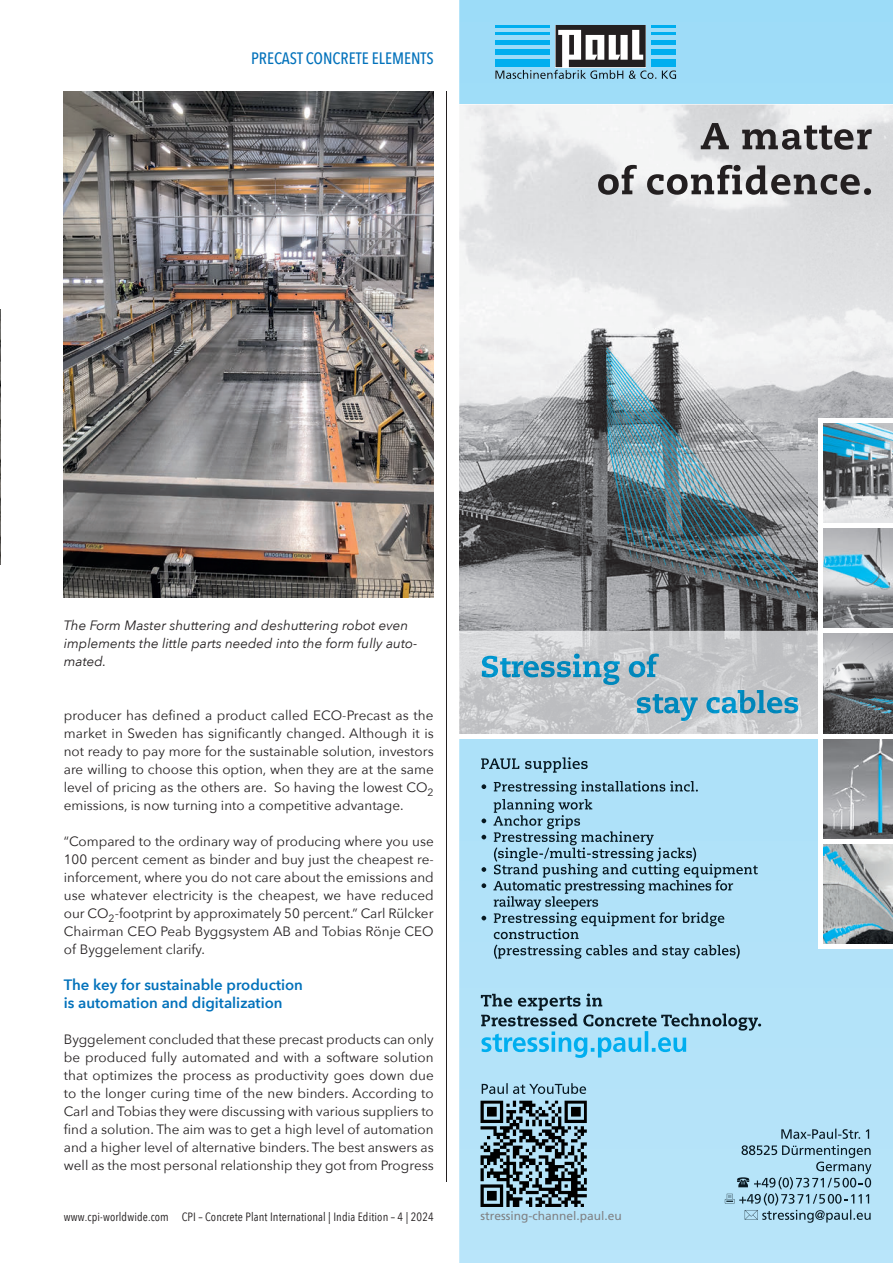
<style>
.page{position:relative;width:893px;height:1263px;background:#fff}
.page>*{position:absolute;margin:0;border:0;box-sizing:border-box;transform-origin:0 0}
.t1{font:500 16.5px "Avenir Next Condensed";color:#0372bb}
.t2{font:600 15px/18px "Avenir Next";color:#0372bb}
.t3{font:13.5px/18px "Avenir Next";color:#231f20;text-align:justify}
.t4{font:italic 13.5px/18px "Avenir Next";color:#231f20}
.t5{font:12px "Avenir Next Condensed";letter-spacing:.01em;color:#231f20}
.t6{font:12px "Frutiger";color:#808285}
</style>
<div class="page">
<hr style="left:446px;top:91px;width:1px;height:1091px;background:#231f20">
<img style="left:0;top:309px;width:1px;height:256px">
<img style="left:64px;top:91px;width:370px;height:506px">
<div style="left:459px;top:0;width:434px;height:1263px;background:#b3e3f9"></div>
<div style="left:459px;top:0;width:434px;height:105px;background:#9edcf8"></div>
<img style="left:459px;top:105px;width:347px;height:526px">
<img style="left:806px;top:105px;width:87px;height:420px">
<img style="left:806px;top:525px;width:12px;height:106px">
<img style="left:823px;top:423px;width:70px;height:100px">
<svg style="left:823px;top:738px;width:70px;height:101px;background:#8d959a"></svg>
<svg style="left:823px;top:843px;width:70px;height:101px;background:#99abb1"></svg>
<svg style="left:823px;top:528px;width:70px;height:101px;background:#90a8b1"></svg>
<svg style="left:823px;top:633px;width:70px;height:101px;background:#848789"></svg>
<img style="left:459px;top:631px;width:359px;height:103px">
<div style="left:818px;top:944px;width:75px;height:5px;background:#fff"></div>
<img style="left:481px;top:1031px;width:205px;height:27px">
<img style="left:781px;top:1129px;width:88px;height:10px">
<img style="left:742px;top:1145px;width:129px;height:13px">
<img style="left:816px;top:1161px;width:55px;height:13px">
<svg style="left:737px;top:1177px;width:12px;height:10px"></svg>
<img style="left:754px;top:1178px;width:22px;height:9px">
<img style="left:779px;top:1177px;width:14px;height:12px">
<svg style="left:796px;top:1178px;width:75px;height:9px"></svg>
<svg style="left:725px;top:1194px;width:10px;height:9px"></svg>
<img style="left:739px;top:1194px;width:22px;height:10px">
<img style="left:764px;top:1193px;width:14px;height:12px">
<svg style="left:781px;top:1194px;width:44px;height:10px"></svg>
<img style="left:828px;top:1194px;width:14px;height:10px">
<img style="left:851px;top:1194px;width:18px;height:9px">
<svg style="left:745px;top:1210px;width:13px;height:10px"></svg>
<img style="left:762px;top:1210px;width:109px;height:13px">
<hr style="left:821px;top:839px;width:72px;height:4px;background:#fff">
<hr style="left:459px;top:734px;width:434px;height:4px;background:#fff">
<hr style="left:821px;top:629px;width:72px;height:4px;background:#fff">
<div style="left:821px;top:523px;width:72px;height:5px;background:#fff"></div>
<div style="left:818px;top:418px;width:75px;height:5px;background:#fff"></div>
<div style="left:818px;top:418px;width:5px;height:531px;background:#fff"></div>
<svg style="left:481px;top:1101px;width:106px;height:106px"></svg>
<img style="left:482px;top:1083px;width:104px;height:11px">
<img style="left:495px;top:70px;width:181px;height:9px">
<div style="left:495px;top:60px;width:55px;height:7px;background:#00aeef"></div>
<div style="left:651px;top:60px;width:25px;height:7px;background:#00aeef"></div>
<div style="left:495px;top:50px;width:55px;height:5px;background:#00aeef"></div>
<div style="left:651px;top:50px;width:25px;height:5px;background:#00aeef"></div>
<div style="left:495px;top:40px;width:55px;height:5px;background:#00aeef"></div>
<div style="left:651px;top:40px;width:25px;height:5px;background:#00aeef"></div>
<hr style="left:495px;top:32px;width:55px;height:3px;background:#00aeef">
<hr style="left:651px;top:32px;width:25px;height:3px;background:#00aeef">
<hr style="left:495px;top:25px;width:55px;height:3px;background:#00aeef">
<hr style="left:651px;top:25px;width:25px;height:3px;background:#00aeef">
<svg style="left:556px;top:25px;width:90px;height:42px;background:#7c7a7a"></svg>
<img style="left:481px;top:993px;width:122px;height:18px">
<img style="left:481px;top:1014px;width:280px;height:17px">
<img style="left:481px;top:757px;width:107px;height:16px">
<svg style="left:482px;top:784px;width:4px;height:5px"></svg>
<img style="left:494px;top:781px;width:204px;height:14px">
<img style="left:494px;top:799px;width:98px;height:14px">
<svg style="left:482px;top:818px;width:4px;height:5px"></svg>
<img style="left:493px;top:815px;width:87px;height:14px">
<svg style="left:482px;top:835px;width:4px;height:4px"></svg>
<img style="left:494px;top:831px;width:160px;height:14px">
<img style="left:494px;top:847px;width:202px;height:15px">
<svg style="left:482px;top:867px;width:4px;height:5px"></svg>
<img style="left:494px;top:864px;width:264px;height:14px">
<svg style="left:482px;top:883px;width:4px;height:5px"></svg>
<img style="left:493px;top:880px;width:240px;height:14px">
<img style="left:494px;top:896px;width:104px;height:14px">
<svg style="left:482px;top:916px;width:4px;height:4px"></svg>
<img style="left:494px;top:912px;width:231px;height:14px">
<img style="left:494px;top:928px;width:85px;height:11px">
<img style="left:494px;top:944px;width:246px;height:15px">
<img style="left:482px;top:654px;width:177px;height:31px">
<img style="left:637px;top:690px;width:161px;height:31px">
<img style="left:701px;top:123px;width:171px;height:27px">
<img style="left:598px;top:165px;width:273px;height:30px">
<p class="t1" style="left:251px;top:49px;width:184px">PRECAST CONCRETE ELEMENTS</p>
<p class="t4" style="left:64px;top:616px;width:355px">The Form Master shuttering and deshuttering robot even implements the little parts needed into the form fully auto&shy;mated.</p>
<p class="t3" style="left:64px;top:706px;width:372px">producer has defined a product called ECO-Precast as the market in Sweden has significantly changed. Although it is not ready to pay more for the sustainable solution, investors are willing to choose this option, when they are at the same level of pricing as the others are. So having the lowest CO<sub>2 </sub>emissions, is now turning into a competitive advantage.</p>
<p class="t3" style="left:64px;top:832px;width:372px">“Compared to the ordinary way of producing where you use 100 percent cement as binder and buy just the cheapest re&shy;inforcement, where you do not care about the emissions and use whatever electricity is the cheapest, we have reduced our CO<sub>2</sub>-footprint by approximately 50 percent.” Carl Rülcker Chairman CEO Peab Byggsystem AB and Tobias Rönje CEO of Byggelement clarify.</p>
<p class="t2" style="left:64px;top:975px;width:241px">The key for sustainable production is automation and digitalization</p>
<p class="t3" style="left:64px;top:1030px;width:372px">Byggelement concluded that these precast products can only be produced fully automated and with a software solution that optimizes the process as productivity goes down due to the longer curing time of the new binders. According to Carl and Tobias they were discussing with various suppliers to find a solution. The aim was to get a high level of automation and a higher level of alternative binders. The best answers as well as the most personal relationship they got from Progress</p>
<p class="t5" style="left:64px;top:1207px;width:371px">www.cpi-worldwide.com CPI – Concrete Plant International | India Edition – 4 | 2024</p>
<p class="t6" style="left:481px;top:1208px;width:143px">stressing-channel.paul.eu</p>
</div>
